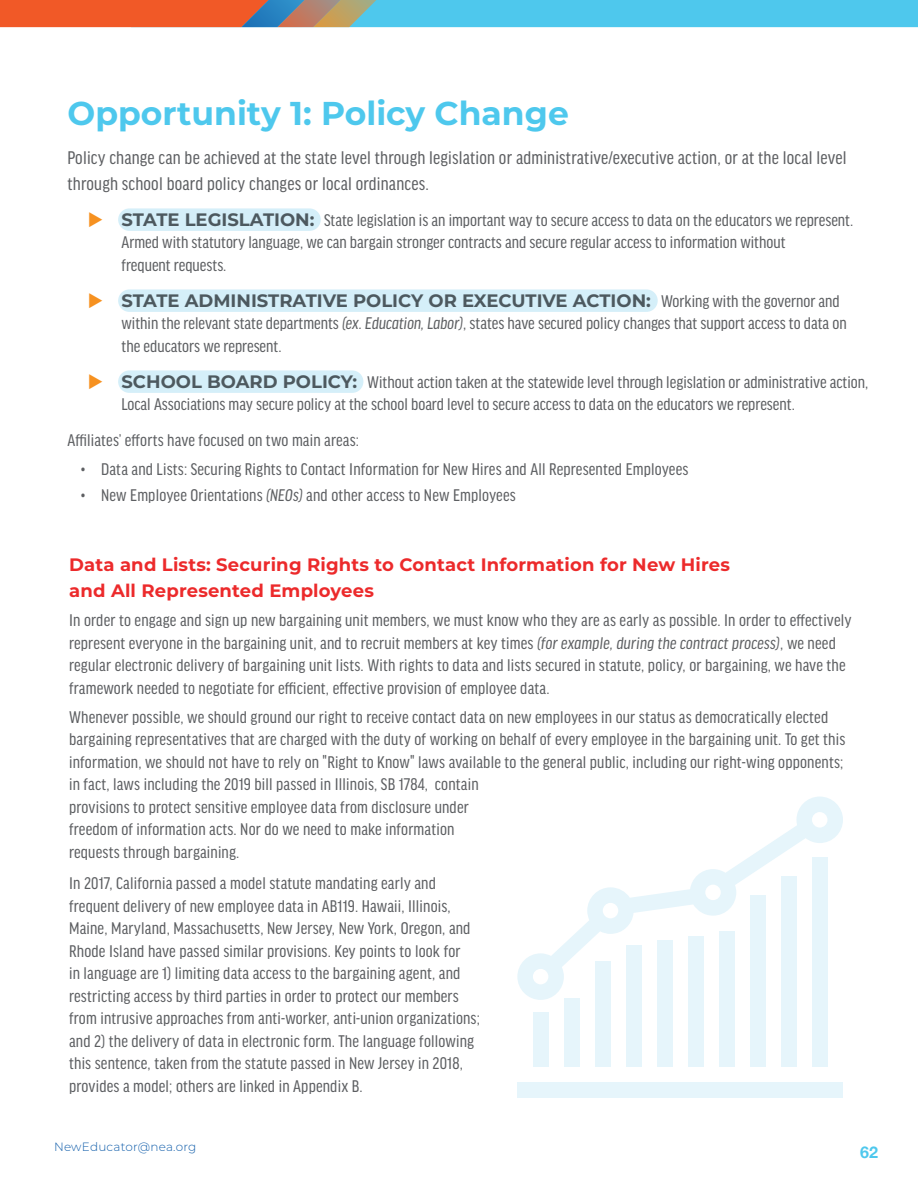
<style>
.page{position:relative;width:918px;height:1188px;background:#fff}
.page>*{position:absolute;margin:0;border:0;box-sizing:border-box;transform-origin:0 0}
.t1{font:700 33px "Montserrat";color:#4ec8ed}
.t2{font:condensed 19.5px/25.5px "Good Headline Pro";letter-spacing:.01em;color:#5d5f62}
.t3{font:condensed 18px/22.5px "Good Headline Pro";letter-spacing:.01em;color:#5d5f62}
.t4{font:700 18px/25.5px "Montserrat";letter-spacing:.01em;color:#ec2a2b}
.t5{font:700 18px "Montserrat";color:#5d5f62}
.t6{font:700 16.05px "Helvetica Neue";color:#4ec8ed}
.t7{font:300 12px "Montserrat";letter-spacing:.02em;color:#135fab}
.s1{font-family:"Montserrat";font-weight:700;font-stretch:normal}
.s2{font-family:"Good Headline Pro";font-weight:400;font-stretch:condensed}
.s3{font-style:italic}
</style>
<div class="page">
<svg style="left:0;top:0;width:918px;height:27px;background:#82a1a9"></svg>
<svg style="left:517px;top:797px;width:326px;height:203px"></svg>
<div style="left:533px;top:1012px;width:15px;height:55px;background:#e6f5fb"></div>
<div style="left:564px;top:998px;width:15px;height:69px;background:#e6f5fb"></div>
<div style="left:595px;top:961px;width:15px;height:106px;background:#e6f5fb"></div>
<div style="left:626px;top:945px;width:15px;height:122px;background:#e6f5fb"></div>
<div style="left:657px;top:941px;width:15px;height:126px;background:#e6f5fb"></div>
<div style="left:688px;top:936px;width:15px;height:131px;background:#e6f5fb"></div>
<div style="left:719px;top:932px;width:15px;height:135px;background:#e6f5fb"></div>
<div style="left:750px;top:895px;width:15px;height:172px;background:#e6f5fb"></div>
<div style="left:781px;top:876px;width:15px;height:191px;background:#e6f5fb"></div>
<div style="left:812px;top:857px;width:15px;height:210px;background:#e6f5fb"></div>
<div style="left:517px;top:1082px;width:326px;height:16px;background:#e6f5fb"></div>
<div style="left:118px;top:208px;width:203px;height:23px;background:#d5eff9;border-radius:11px"></div>
<div style="left:118px;top:289px;width:540px;height:23px;background:#d5eff9;border-radius:11px"></div>
<div style="left:118px;top:370px;width:245px;height:23px;background:#d5eff9;border-radius:11px"></div>
<h1 class="t1" style="left:68px;top:89px;width:503px">Opportunity 1: Policy Change</h1>
<p class="t2" style="left:68px;top:145px;width:781px">Policy change can be achieved at the state level through legislation or administrative/executive action, or at the local level through school board policy changes or local ordinances.</p>
<p class="t3" style="left:122px;top:208px;width:733px"><span class="s1">STATE LEGISLATION:</span> State legislation is an important way to secure access to data on the educators we represent.<br>Armed with statutory language, we can bargain stronger contracts and secure regular access to information without<br>frequent requests.</p>
<p class="t5" style="left:122px;top:287px;width:720px">STATE ADMINISTRATIVE POLICY OR EXECUTIVE ACTION: <span class="s2">Working with the governor and</span></p>
<p class="t3" style="left:122px;top:312px;width:727px">within the relevant state departments <span class="s3">(ex. Education, Labor)</span>, states have secured policy changes that support access to data on the educators we represent.</p>
<p class="t3" style="left:122px;top:370px;width:748px"><span class="s1">SCHOOL BOARD POLICY:</span> Without action taken at the statewide level through legislation or administrative action,<br>Local Associations may secure policy at the school board level to secure access to data on the educators we represent.</p>
<p class="t3" style="left:68px;top:429px;width:293px">Affiliates’ efforts have focused on two main areas:</p>
<p class="t3" style="left:81px;top:458px;width:609px">• Data and Lists: Securing Rights to Contact Information for New Hires and All Represented Employees</p>
<p class="t3" style="left:81px;top:484px;width:436px">• New Employee Orientations <span class="s3">(NEOs)</span> and other access to New Employees</p>
<p class="t4" style="left:69px;top:551px;width:662px">Data and Lists: Securing Rights to Contact Information for New Hires and All Represented Employees</p>
<p class="t3" style="left:69px;top:609px;width:784px">In order to engage and sign up new bargaining unit members, we must know who they are as early as possible. In order to effectively represent everyone in the bargaining unit, and to recruit members at key times <span class="s3">(for example, during the contract process)</span>, we need regular electronic delivery of bargaining unit lists. With rights to data and lists secured in statute, policy, or bargaining, we have the framework needed to negotiate for efficient, effective provision of employee data.</p>
<p class="t3" style="left:69px;top:706px;width:778px">Whenever possible, we should ground our right to receive contact data on new employees in our status as democratically elected bargaining representatives that are charged with the duty of working on behalf of every employee in the bargaining unit. To get this information, we should not have to rely on "Right to Know" laws available to the general public, including our right-wing opponents; in fact, laws including the 2019 bill passed in Illinois, SB 1784, contain<br>provisions to protect sensitive employee data from disclosure under<br>freedom of information acts. Nor do we need to make information<br>requests through bargaining.</p>
<p class="t3" style="left:69px;top:872px;width:412px">In 2017, California passed a model statute mandating early and frequent delivery of new employee data in AB119. Hawaii, Illinois, Maine, Maryland, Massachusetts, New Jersey, New York, Oregon, and Rhode Island have passed similar provisions. Key points to look for<br>in language are 1) limiting data access to the bargaining agent, and restricting access by third parties in order to protect our members from intrusive approaches from anti-worker, anti-union organizations; and 2) the delivery of data in electronic form. The language following this sentence, taken from the statute passed in New Jersey in 2018, provides a model; others are linked in Appendix B.</p>
<p class="t7" style="left:54px;top:1139px;width:144px">NewEducator@nea.org</p>
<p class="t6" style="left:860px;top:1139px;width:19px">62</p>
</div>
